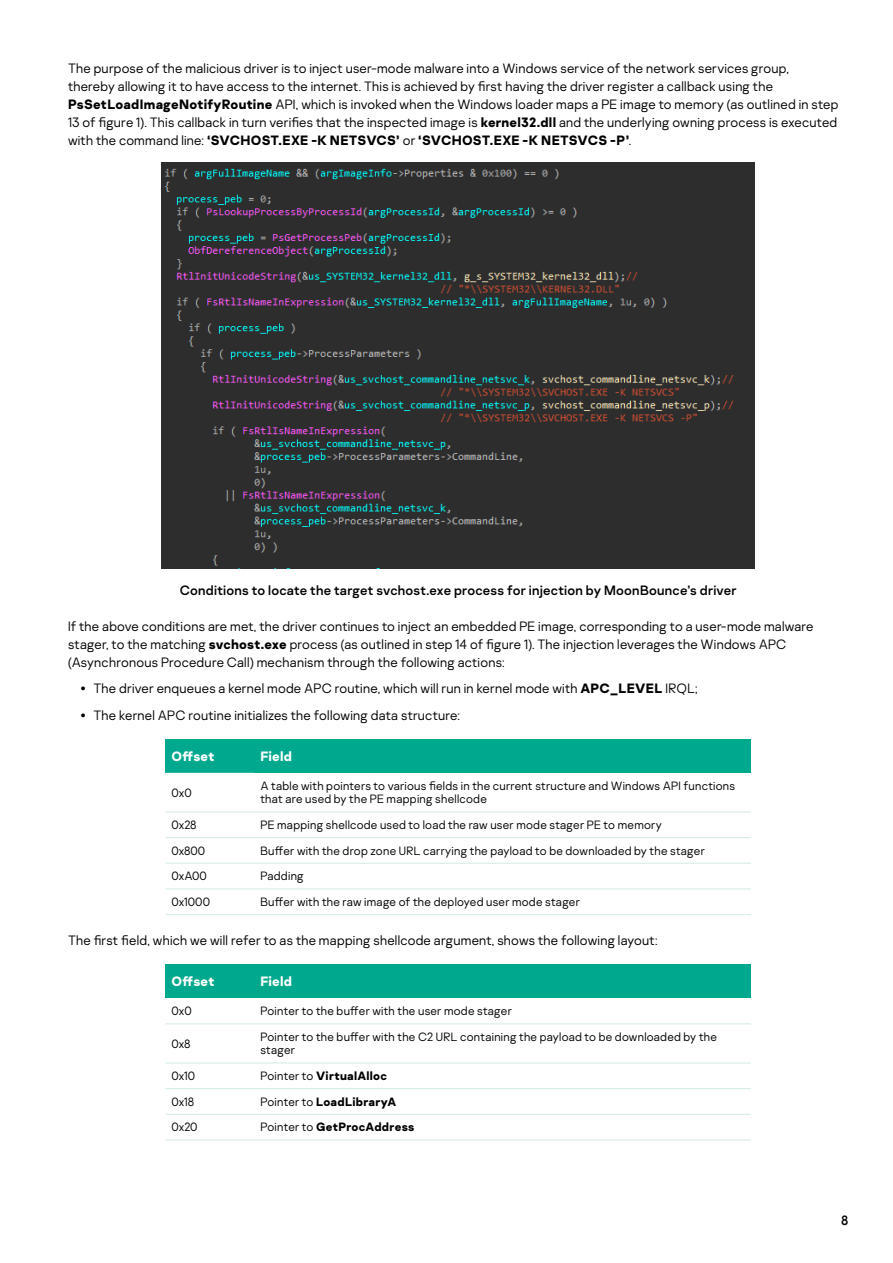
<style>
.page{position:relative;width:893px;height:1263px;background:#fff}
.page>*{position:absolute;margin:0;border:0;box-sizing:border-box;transform-origin:0 0}
.t1{font:300 13.5px/18px "Kaspersky Sans";letter-spacing:.02em;color:#000}
.t2{font:13.5px "Kaspersky Sans";letter-spacing:.015em;color:#000}
.t3{font:700 13.5px "Kaspersky Sans";letter-spacing:.015em;color:#fff}
.t4{font:300 12px/13.5px "Kaspersky Sans";letter-spacing:.02em;color:#000}
.t5{font:700 12px "Kaspersky Sans";letter-spacing:.02em;color:#000}
.s1{font-weight:700}
.s2{font-family:"Arial";font-weight:700}
.s3{font-weight:300}
</style>
<div class="page">
<div style="left:165px;top:739px;width:89px;height:34px;background:#00a88e"></div>
<div style="left:254px;top:739px;width:497px;height:34px;background:#00a88e"></div>
<svg style="left:165px;top:812px;width:89px;height:78px"></svg>
<hr style="left:165px;top:811px;width:89px;height:1px;background:#d6ede8">
<hr style="left:254px;top:811px;width:497px;height:1px;background:#d6ede8">
<hr style="left:165px;top:837px;width:89px;height:1px;background:#d6ede8">
<hr style="left:254px;top:837px;width:497px;height:1px;background:#d6ede8">
<hr style="left:165px;top:863px;width:89px;height:1px;background:#d6ede8">
<hr style="left:254px;top:863px;width:497px;height:1px;background:#d6ede8">
<hr style="left:165px;top:888px;width:89px;height:1px;background:#d6ede8">
<hr style="left:254px;top:888px;width:497px;height:1px;background:#d6ede8">
<hr style="left:165px;top:914px;width:89px;height:1px;background:#d6ede8">
<hr style="left:254px;top:914px;width:497px;height:1px;background:#d6ede8">
<div style="left:165px;top:965px;width:89px;height:33px;background:#00a88e"></div>
<div style="left:254px;top:965px;width:497px;height:33px;background:#00a88e"></div>
<svg style="left:165px;top:1024px;width:89px;height:90px"></svg>
<hr style="left:165px;top:1023px;width:89px;height:1px;background:#d6ede8">
<hr style="left:254px;top:1023px;width:497px;height:1px;background:#d6ede8">
<hr style="left:165px;top:1062px;width:89px;height:1px;background:#d6ede8">
<hr style="left:254px;top:1062px;width:497px;height:1px;background:#d6ede8">
<hr style="left:165px;top:1088px;width:89px;height:1px;background:#d6ede8">
<hr style="left:254px;top:1088px;width:497px;height:1px;background:#d6ede8">
<hr style="left:165px;top:1114px;width:89px;height:1px;background:#d6ede8">
<hr style="left:254px;top:1114px;width:497px;height:1px;background:#d6ede8">
<hr style="left:165px;top:1139px;width:89px;height:1px;background:#d6ede8">
<hr style="left:254px;top:1139px;width:497px;height:1px;background:#d6ede8">
<img style="left:162px;top:163px;width:593px;height:405px">
<p class="t1" style="left:68px;top:59px;width:772px">The purpose of the malicious driver is to inject user-mode malware into a Windows service of the network services group, thereby allowing it to have access to the internet. This is achieved by first having the driver register a callback using the <span class="s1">PsSetLoadImageNotifyRoutine</span> API, which is invoked when the Windows loader maps a PE image to memory (as outlined in step 13 of figure 1). This callback in turn verifies that the inspected image is <span class="s1">kernel32.dll</span> and the underlying owning process is executed with the command line: <span class="s1">‘SVCHOST.EXE -K NETSVCS’</span> or <span class="s1">‘SVCHOST.EXE -K NETSVCS -P’</span>.</p>
<p class="t2" style="left:180px;top:582px;width:558px">Conditions to locate the target svchost.exe process for injection by MoonBounce’s driver</p>
<p class="t1" style="left:68px;top:617px;width:747px">If the above conditions are met, the driver continues to inject an embedded PE image, corresponding to a user-mode malware stager, to the matching <span class="s1">svchost.exe</span> process (as outlined in step 14 of figure 1). The injection leverages the Windows APC (Asynchronous Procedure Call) mechanism through the following actions:</p>
<p class="t1" style="left:81px;top:679px;width:618px"><span class="s2">•</span> The driver enqueues a kernel mode APC routine, which will run in kernel mode with <span class="s1">APC_LEVEL</span> IRQL;</p>
<p class="t1" style="left:81px;top:706px;width:381px"><span class="s2">•</span> The kernel APC routine initializes the following data structure:</p>
<p class="t3" style="left:171px;top:748px;width:45px">Offset</p>
<p class="t3" style="left:260px;top:748px;width:33px">Field</p>
<p class="t4" style="left:171px;top:786px;width:22px">0x0</p>
<p class="t4" style="left:260px;top:779px;width:476px">A table with pointers to various fields in the current structure and Windows API functions that are used by the PE mapping shellcode</p>
<p class="t4" style="left:171px;top:818px;width:27px">0x28</p>
<p class="t4" style="left:260px;top:818px;width:403px">PE mapping shellcode used to load the raw user mode stager PE to memory</p>
<p class="t4" style="left:171px;top:844px;width:35px">0x800</p>
<p class="t4" style="left:260px;top:844px;width:446px">Buffer with the drop zone URL carrying the payload to be downloaded by the stager</p>
<p class="t4" style="left:171px;top:869px;width:37px">0xA00</p>
<p class="t4" style="left:260px;top:869px;width:45px">Padding</p>
<p class="t4" style="left:171px;top:895px;width:40px">0x1000</p>
<p class="t4" style="left:260px;top:895px;width:321px">Buffer with the raw image of the deployed user mode stager</p>
<p class="t1" style="left:68px;top:931px;width:591px">The first field, which we will refer to as the mapping shellcode argument, shows the following layout:</p>
<p class="t3" style="left:171px;top:973px;width:45px">Offset</p>
<p class="t3" style="left:260px;top:973px;width:33px">Field</p>
<p class="t4" style="left:171px;top:1004px;width:22px">0x0</p>
<p class="t4" style="left:260px;top:1004px;width:253px">Pointer to the buffer with the user mode stager</p>
<p class="t4" style="left:171px;top:1037px;width:21px">0x8</p>
<p class="t4" style="left:260px;top:1030px;width:458px">Pointer to the buffer with the C2 URL containing the payload to be downloaded by the stager</p>
<p class="t4" style="left:171px;top:1069px;width:25px">0x10</p>
<p class="t5" style="left:260px;top:1068px;width:128px"><span class="s3">Pointer to</span> VirtualAlloc</p>
<p class="t4" style="left:171px;top:1095px;width:24px">0x18</p>
<p class="t5" style="left:260px;top:1094px;width:138px"><span class="s3">Pointer to</span> LoadLibraryA</p>
<p class="t4" style="left:171px;top:1120px;width:28px">0x20</p>
<p class="t5" style="left:260px;top:1119px;width:156px"><span class="s3">Pointer to</span> GetProcAddress</p>
<p class="t2" style="left:841px;top:1212px;width:9px">8</p>
</div>
